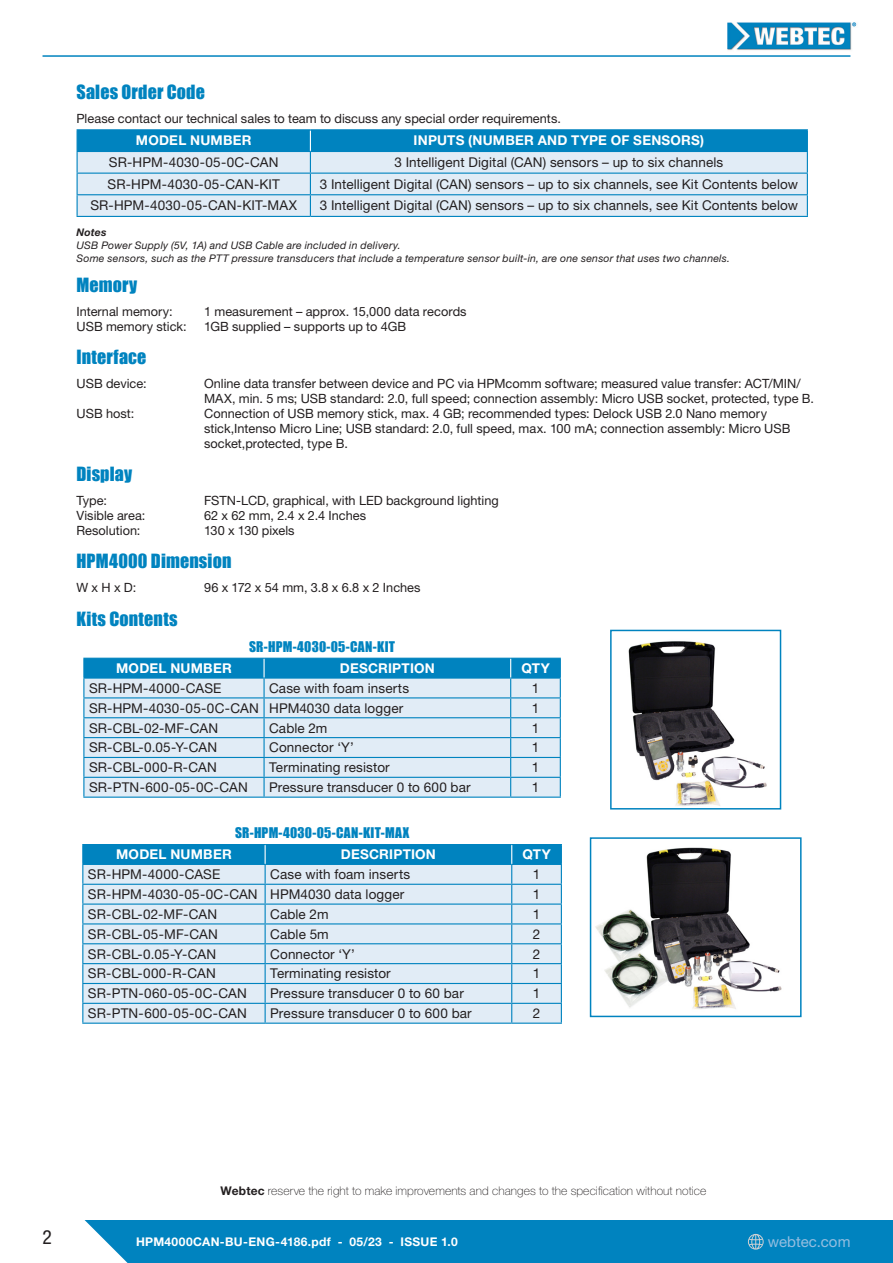
<style>
.page{position:relative;width:893px;height:1263px;background:#fff}
.page>*{position:absolute;margin:0;border:0;box-sizing:border-box;transform-origin:0 0}
.t1{font:condensed 19.5px "Helvetica Neue LT Std";color:#231f20}
.Specifications_headi{font:18px "Impact";letter-spacing:.01em;color:#0083bf}
.t2{font:15px "Helvetica Neue LT Std";letter-spacing:.005em;color:#94bee0}
.Table_text{font:13.5px "Helvetica Neue LT Std";letter-spacing:.01em;color:#231f20}
.Table_heading{font:700 13.5px "Helvetica Neue LT Std";letter-spacing:.015em;color:#fff}
.Impact_sub_heading{font:13.5px "Impact";letter-spacing:.02em;color:#0083bf}
.Specifications_text{font:12.75px/15px "Helvetica Neue LT Std";color:#231f20}
.Technical_drawing_an{font:100 12px "Helvetica Neue LT Std";letter-spacing:.01em;color:#231f20}
.t3{font:700 12px "Helvetica Neue LT Std";letter-spacing:.03em;color:#fff}
.Table_footnote_itali{font:italic 10.5px "Helvetica Neue LT Std";letter-spacing:.02em;color:#231f20}
.Table_footnote_itali-2{font:italic 700 10.5px "Helvetica Neue LT Std";letter-spacing:.015em;color:#231f20}
.s1{font-weight:700}
</style>
<div class="page">
<img style="left:727px;top:22px;width:130px;height:28px">
<hr style="left:43px;top:55px;width:807px;height:2px;background:#0083bf">
<div style="left:0;top:1220px;width:893px;height:43px;background:#0083bf"></div>
<svg style="left:748px;top:1234px;width:16px;height:15px"></svg>
<svg style="left:0;top:1220px;width:128px;height:43px"></svg>
<hr style="left:77px;top:216px;width:233px;height:1px;background:#0083bf">
<hr style="left:310px;top:216px;width:498px;height:1px;background:#0083bf">
<hr style="left:77px;top:129px;width:233px;height:1px;background:#0083bf">
<hr style="left:310px;top:129px;width:498px;height:1px;background:#0083bf">
<svg style="left:77px;top:130px;width:731px;height:86px;background:#a2cee6"></svg>
<hr style="left:77px;top:151px;width:233px;height:1px;background:#0083bf">
<hr style="left:310px;top:151px;width:498px;height:1px;background:#0083bf">
<hr style="left:83px;top:796px;width:181px;height:2px;background:#0083bf">
<hr style="left:264px;top:796px;width:247px;height:2px;background:#0083bf">
<hr style="left:511px;top:796px;width:50px;height:2px;background:#0083bf">
<svg style="left:83px;top:658px;width:478px;height:138px;background:#b5d7eb"></svg>
<hr style="left:82px;top:1022px;width:183px;height:2px;background:#0083bf">
<hr style="left:265px;top:1022px;width:247px;height:2px;background:#0083bf">
<hr style="left:512px;top:1022px;width:50px;height:2px;background:#0083bf">
<svg style="left:82px;top:844px;width:480px;height:178px;background:#bad9ec"></svg>
<img style="left:628px;top:641px;width:139px;height:165px">
<div style="left:610px;top:630px;width:171px;height:179px;border:2px solid #0083bf"></div>
<img style="left:595px;top:847px;width:187px;height:162px">
<div style="left:590px;top:837px;width:212px;height:180px;border:2px solid #0083bf"></div>
<p class="Specifications_headi" style="left:77px;top:78px;width:130px">Sales Order Code</p>
<p class="Specifications_text" style="left:77px;top:111px;width:486px">Please contact our technical sales to team to discuss any special order requirements.</p>
<p class="Table_heading" style="left:136px;top:132px;width:117px">MODEL NUMBER</p>
<p class="Table_heading" style="left:414px;top:132px;width:292px">INPUTS (NUMBER AND TYPE OF SENSORS)</p>
<p class="Table_text" style="left:109px;top:154px;width:171px">SR-HPM-4030-05-0C-CAN</p>
<p class="Table_text" style="left:394px;top:154px;width:330px">3 Intelligent Digital (CAN) sensors – up to six channels</p>
<p class="Table_text" style="left:108px;top:176px;width:174px">SR-HPM-4030-05-CAN-KIT</p>
<p class="Table_text" style="left:320px;top:176px;width:480px">3 Intelligent Digital (CAN) sensors – up to six channels, see Kit Contents below</p>
<p class="Table_text" style="left:90px;top:198px;width:208px">SR-HPM-4030-05-CAN-KIT-MAX</p>
<p class="Table_text" style="left:320px;top:198px;width:480px">3 Intelligent Digital (CAN) sensors – up to six channels, see Kit Contents below</p>
<p class="Table_footnote_itali-2" style="left:77px;top:226px;width:31px">Notes</p>
<p class="Table_footnote_itali" style="left:77px;top:239px;width:326px">USB Power Supply (5V, 1A) and USB Cable are included in delivery.</p>
<p class="Table_footnote_itali" style="left:77px;top:252px;width:655px">Some sensors, such as the PTT pressure transducers that include a temperature sensor built-in, are one sensor that uses two channels.</p>
<p class="Specifications_headi" style="left:77px;top:271px;width:62px">Memory</p>
<p class="Specifications_text" style="left:77px;top:304px;width:98px">Internal memory:</p>
<p class="Specifications_text" style="left:204px;top:304px;width:264px">1 measurement – approx. 15,000 data records</p>
<p class="Specifications_text" style="left:77px;top:319px;width:112px">USB memory stick:</p>
<p class="Specifications_text" style="left:204px;top:319px;width:204px">1GB supplied – supports up to 4GB</p>
<p class="Specifications_headi" style="left:77px;top:343px;width:71px">Interface</p>
<p class="Specifications_text" style="left:77px;top:376px;width:72px">USB device:</p>
<p class="Specifications_text" style="left:204px;top:376px;width:611px">Online data transfer between device and PC via HPMcomm software; measured value transfer: ACT/MIN/<br>MAX, min. 5 ms; USB standard: 2.0, full speed; connection assembly: Micro USB socket, protected, type B.</p>
<p class="Specifications_text" style="left:77px;top:406px;width:59px">USB host:</p>
<p class="Specifications_text" style="left:204px;top:406px;width:588px">Connection of USB memory stick, max. 4 GB; recommended types: Delock USB 2.0 Nano memory stick,Intenso Micro Line; USB standard: 2.0, full speed, max. 100 mA; connection assembly: Micro USB socket,protected, type B.</p>
<p class="Specifications_headi" style="left:77px;top:460px;width:57px">Display</p>
<p class="Specifications_text" style="left:77px;top:493px;width:32px">Type:</p>
<p class="Specifications_text" style="left:204px;top:493px;width:296px">FSTN-LCD, graphical, with LED background lighting</p>
<p class="Specifications_text" style="left:77px;top:508px;width:70px">Visible area:</p>
<p class="Specifications_text" style="left:204px;top:508px;width:163px">62 x 62 mm, 2.4 x 2.4 Inches</p>
<p class="Specifications_text" style="left:77px;top:523px;width:65px">Resolution:</p>
<p class="Specifications_text" style="left:204px;top:523px;width:92px">130 x 130 pixels</p>
<p class="Specifications_headi" style="left:77px;top:547px;width:156px">HPM4000 Dimension</p>
<p class="Specifications_text" style="left:77px;top:580px;width:61px">W x H x D:</p>
<p class="Specifications_text" style="left:204px;top:580px;width:218px">96 x 172 x 54 mm, 3.8 x 6.8 x 2 Inches</p>
<p class="Specifications_headi" style="left:77px;top:605px;width:103px">Kits Contents</p>
<p class="Impact_sub_heading" style="left:249px;top:636px;width:148px">SR-HPM-4030-05-CAN-KIT</p>
<p class="Table_heading" style="left:116px;top:660px;width:117px">MODEL NUMBER</p>
<p class="Table_heading" style="left:340px;top:660px;width:96px">DESCRIPTION</p>
<p class="Table_heading" style="left:521px;top:660px;width:30px">QTY</p>
<p class="Table_text" style="left:89px;top:680px;width:134px">SR-HPM-4000-CASE</p>
<p class="Table_text" style="left:269px;top:680px;width:141px">Case with foam inserts</p>
<p class="Table_text" style="left:532px;top:680px;width:9px">1</p>
<p class="Table_text" style="left:89px;top:700px;width:171px">SR-HPM-4030-05-0C-CAN</p>
<p class="Table_text" style="left:269px;top:700px;width:136px">HPM4030 data logger</p>
<p class="Table_text" style="left:532px;top:700px;width:9px">1</p>
<p class="Table_text" style="left:89px;top:720px;width:131px">SR-CBL-02-MF-CAN</p>
<p class="Table_text" style="left:269px;top:720px;width:60px">Cable 2m</p>
<p class="Table_text" style="left:532px;top:720px;width:9px">1</p>
<p class="Table_text" style="left:89px;top:739px;width:130px">SR-CBL-0.05-Y-CAN</p>
<p class="Table_text" style="left:269px;top:739px;width:86px">Connector ‘Y’</p>
<p class="Table_text" style="left:532px;top:739px;width:9px">1</p>
<p class="Table_text" style="left:89px;top:759px;width:129px">SR-CBL-000-R-CAN</p>
<p class="Table_text" style="left:269px;top:759px;width:122px">Terminating resistor</p>
<p class="Table_text" style="left:532px;top:759px;width:9px">1</p>
<p class="Table_text" style="left:89px;top:779px;width:160px">SR-PTN-600-05-0C-CAN</p>
<p class="Table_text" style="left:269px;top:779px;width:203px">Pressure transducer 0 to 600 bar</p>
<p class="Table_text" style="left:532px;top:779px;width:9px">1</p>
<p class="Impact_sub_heading" style="left:235px;top:822px;width:176px">SR-HPM-4030-05-CAN-KIT-MAX</p>
<p class="Table_heading" style="left:116px;top:846px;width:117px">MODEL NUMBER</p>
<p class="Table_heading" style="left:341px;top:846px;width:96px">DESCRIPTION</p>
<p class="Table_heading" style="left:522px;top:846px;width:30px">QTY</p>
<p class="Table_text" style="left:88px;top:866px;width:134px">SR-HPM-4000-CASE</p>
<p class="Table_text" style="left:270px;top:866px;width:141px">Case with foam inserts</p>
<p class="Table_text" style="left:533px;top:866px;width:9px">1</p>
<p class="Table_text" style="left:88px;top:886px;width:171px">SR-HPM-4030-05-0C-CAN</p>
<p class="Table_text" style="left:270px;top:886px;width:136px">HPM4030 data logger</p>
<p class="Table_text" style="left:533px;top:886px;width:9px">1</p>
<p class="Table_text" style="left:88px;top:906px;width:131px">SR-CBL-02-MF-CAN</p>
<p class="Table_text" style="left:270px;top:906px;width:60px">Cable 2m</p>
<p class="Table_text" style="left:533px;top:906px;width:9px">1</p>
<p class="Table_text" style="left:88px;top:926px;width:131px">SR-CBL-05-MF-CAN</p>
<p class="Table_text" style="left:270px;top:926px;width:60px">Cable 5m</p>
<p class="Table_text" style="left:533px;top:926px;width:9px">2</p>
<p class="Table_text" style="left:88px;top:946px;width:130px">SR-CBL-0.05-Y-CAN</p>
<p class="Table_text" style="left:270px;top:946px;width:86px">Connector ‘Y’</p>
<p class="Table_text" style="left:533px;top:946px;width:9px">2</p>
<p class="Table_text" style="left:88px;top:965px;width:129px">SR-CBL-000-R-CAN</p>
<p class="Table_text" style="left:270px;top:965px;width:122px">Terminating resistor</p>
<p class="Table_text" style="left:533px;top:965px;width:9px">1</p>
<p class="Table_text" style="left:88px;top:985px;width:160px">SR-PTN-060-05-0C-CAN</p>
<p class="Table_text" style="left:270px;top:985px;width:195px">Pressure transducer 0 to 60 bar</p>
<p class="Table_text" style="left:533px;top:985px;width:9px">1</p>
<p class="Table_text" style="left:88px;top:1005px;width:160px">SR-PTN-600-05-0C-CAN</p>
<p class="Table_text" style="left:270px;top:1005px;width:203px">Pressure transducer 0 to 600 bar</p>
<p class="Table_text" style="left:533px;top:1005px;width:9px">2</p>
<p class="Technical_drawing_an" style="left:221px;top:1184px;width:487px"><span class="s1">Webtec</span> reserve the right to make improvements and changes to the specification without notice</p>
<h1 class="t1" style="left:43px;top:1225px;width:11px">2</h1>
<p class="t3" style="left:136px;top:1234px;width:323px">HPM4000CAN-BU-ENG-4186.pdf - 05/23 - ISSUE 1.0</p>
<p class="t2" style="left:768px;top:1232px;width:84px">webtec.com</p>
</div>
